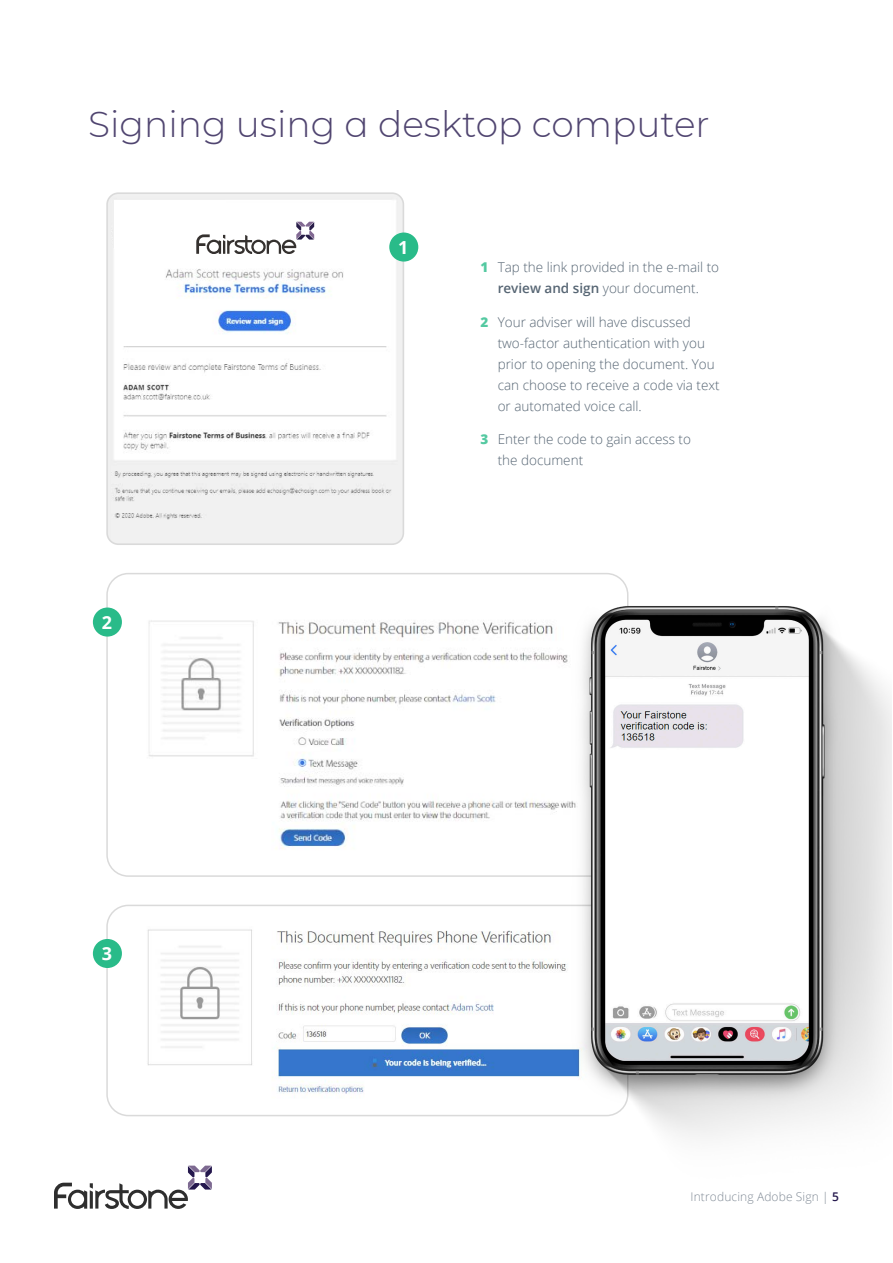
<style>
.page{position:relative;width:893px;height:1263px;background:#fff}
.page>*{position:absolute;margin:0;border:0;box-sizing:border-box;transform-origin:0 0}
.t1{font:300 36px "Montserrat";color:#504570}
.t2{font:700 18px "Open Sans";color:#fff}
.t3{font:300 13.5px/21px "Open Sans";color:#566573}
.t4{font:300 12px "Open Sans";letter-spacing:.01em;color:#818b96}
.s1{font-weight:800;color:#54c9a1}
.s2{font-weight:600}
.s3{font-weight:600;color:#24174c}
</style>
<div class="page">
<svg style="left:54px;top:1165px;width:158px;height:44px"></svg>
<img style="left:109px;top:195px;width:292px;height:347px">
<div style="left:106px;top:192px;width:298px;height:353px;border:2px solid #dadada;border-radius:11px"></div>
<div style="left:113px;top:199px;width:111px;height:49px;background:#f0f0f0"></div>
<div style="left:114px;top:200px;width:111px;height:49px;background:#fff"></div>
<svg style="left:196px;top:222px;width:118px;height:32px"></svg>
<div style="left:389px;top:232px;width:29px;height:30px;background:#29bb89;border-radius:50%"></div>
<img style="left:109px;top:576px;width:399px;height:298px">
<img style="left:109px;top:905px;width:399px;height:208px">
<div style="left:106px;top:905px;width:522px;height:211px;border:2px solid #dadada;border-radius:21px"></div>
<div style="left:93px;top:607px;width:29px;height:30px;background:#29bb89;border-radius:50%"></div>
<div style="left:93px;top:939px;width:29px;height:29px;background:#29bb89;border-radius:50%"></div>
<img style="left:508px;top:573px;width:384px;height:564px">
<h1 class="t1" style="left:88px;top:100px;width:623px">Signing using a desktop computer</h1>
<h2 class="t2" style="left:102px;top:609px;width:12px">2</h2>
<h2 class="t2" style="left:102px;top:941px;width:12px">3</h2>
<h2 class="t2" style="left:398px;top:234px;width:12px">1</h2>
<p class="t3" style="left:481px;top:256px;width:240px;text-align:center"><span class="s1">1</span> Tap the link provided in the e-mail to <span class="s2">review and sign</span> your document.</p>
<p class="t3" style="left:498px;top:311px;width:224px;text-indent:-17px"><span class="s1">2</span> Your adviser will have discussed two-factor authentication with you prior to opening the document. You can choose to receive a code via text or automated voice call.</p>
<p class="t3" style="left:498px;top:429px;width:195px;text-indent:-17px"><span class="s1">3</span> Enter the code to gain access to the document</p>
<p class="t4" style="left:691px;top:1188px;width:150px">Introducing Adobe Sign | <span class="s3">5</span></p>
</div>
